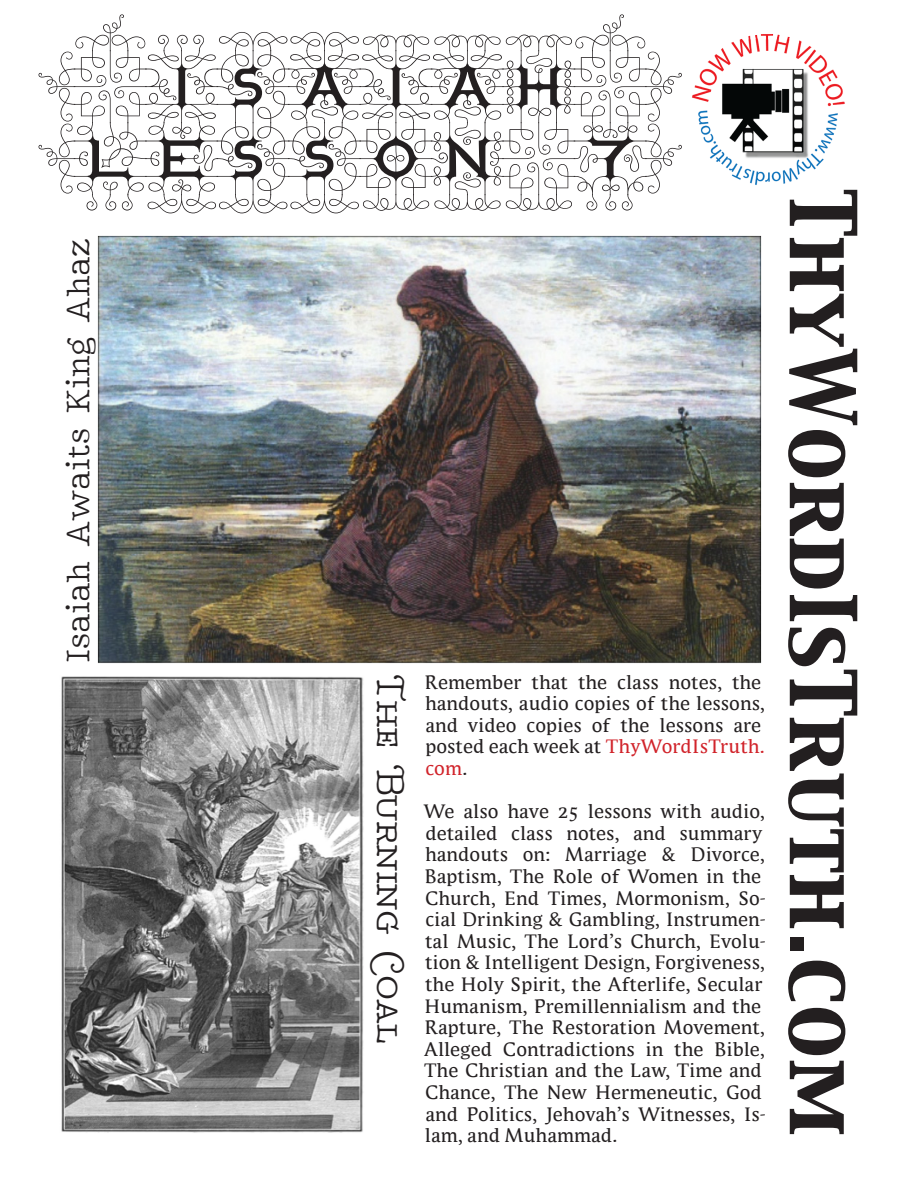
<style>
.page{position:relative;width:918px;height:1188px;background:#fff}
.page>*{position:absolute;margin:0;border:0;box-sizing:border-box;transform-origin:0 0}
.t1{font:81px "Capitals";color:#231f20}
.t2{font:72px "Restraint";color:#231f20}
.t3{font:39px "Better Type Rite Spec";color:#231f20}
.t4{font:33px "Better Type Right";color:#231f20}
.t5{font:18px/21.6px "Parable";color:#231f20}
.s1{color:#d1232a}
</style>
<div class="page">
<img style="left:692px;top:34px;width:153px;height:151px">
<img style="left:98px;top:235px;width:664px;height:428px">
<img style="left:61px;top:676px;width:303px;height:457px">
<p class="t2" style="left:75px;top:-17px;width:573px">etwwrrre</p>
<p class="t2" style="left:3px;top:55px;width:716px">dxISAIAHxk</p>
<p class="t2" style="left:3px;top:127px;width:716px">dLESSONx7k</p>
<p class="t2" style="left:75px;top:199px;width:573px">puuuooop</p>
<p class="t4" style="left:59px;top:663px;width:426px;rotate:-90deg">Isaiah Awaits King Ahaz</p>
<p class="t3" style="left:412px;top:675px;width:370px;rotate:90deg">The Burning Coal</p>
<p class="t5" style="left:425px;top:671px;width:342px">Remember that the class notes, the handouts, audio copies of the lessons, and video copies of the lessons are posted each week at <span class="s1">ThyWordIsTruth. com</span>.</p>
<p class="t5" style="left:424px;top:800px;width:344px">We also have 25 lessons with audio, detailed class notes, and summary handouts on: Marriage &amp; Divorce, Baptism, The Role of Women in the Church, End Times, Mormonism, So&shy;cial Drinking &amp; Gambling, Instrumen&shy;tal Music, The Lord’s Church, Evolu&shy;tion &amp; Intelligent Design, Forgiveness, the Holy Spirit, the Afterlife, Secular Humanism, Premillennialism and the Rapture, The Restoration Movement, Alleged Contradictions in the Bible, The Christian and the Law, Time and Chance, The New Hermeneutic, God and Politics, Jehovah’s Witnesses, Is&shy;lam, and Muhammad.</p>
<p class="t1" style="left:878px;top:190px;width:948px;rotate:90deg">ThyWordIsTruth.com</p>
</div>
